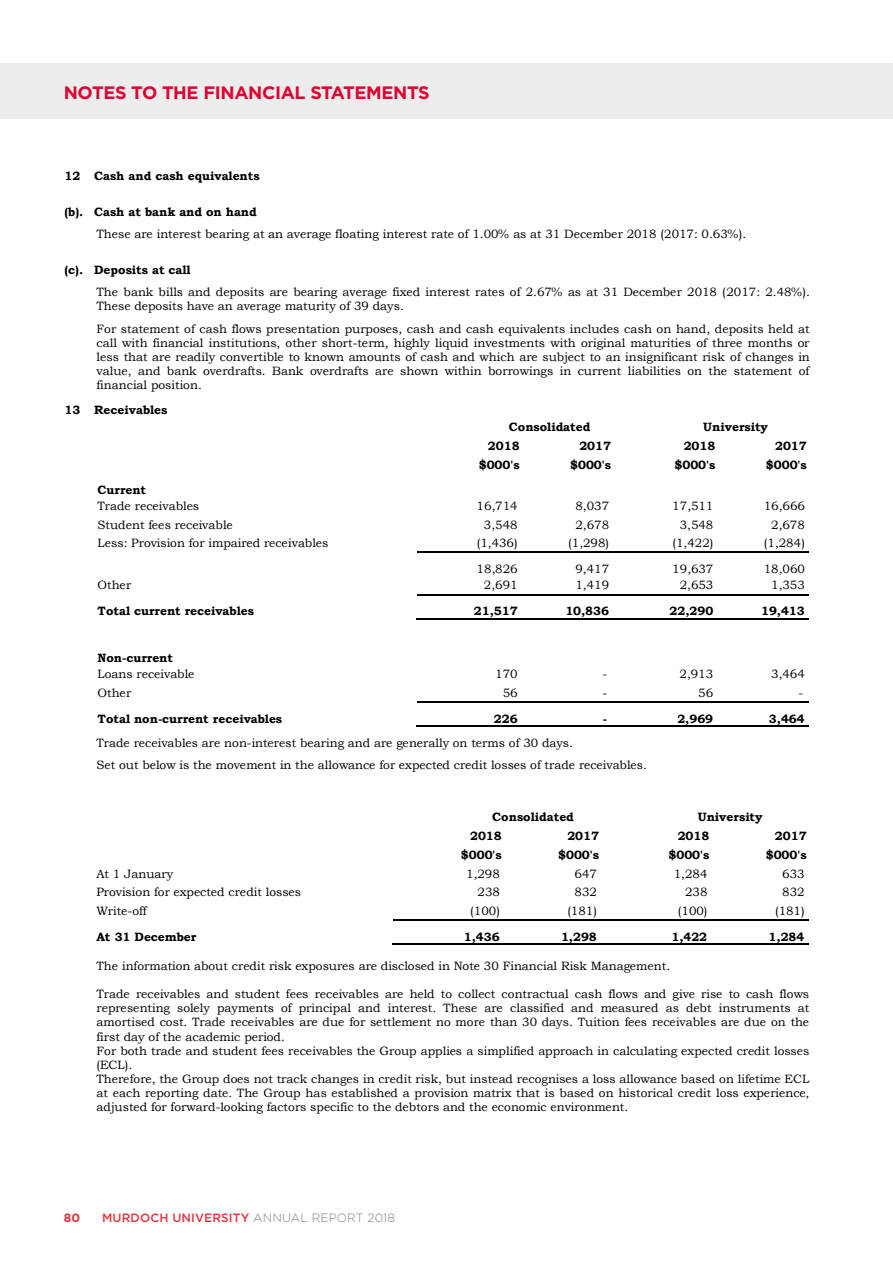
<style>
.page{position:relative;width:893px;height:1263px;background:#fff}
.page>*{position:absolute;margin:0;border:0;box-sizing:border-box;transform-origin:0 0}
.t1{font:700 18px "Gotham";letter-spacing:-.02em;color:#dd0332}
.t2{font:12px/14.1px "Bookman Old Style";color:#000}
.t3{font:700 12px/19.2px "Bookman Old Style";letter-spacing:-.005em;color:#000;text-align:right}
.t4{font:500 12px "Gotham";letter-spacing:.01em;color:#e13341}
.t5{font:700 12px "Gotham";color:#e13341}
.s1{font-weight:300;color:#7d7f83}
</style>
<div class="page">
<div style="left:0;top:64px;width:893px;height:55px;background:#ededed"></div>
<svg style="left:417px;top:552px;width:15px;height:1px"></svg>
<hr style="left:432px;top:552px;width:90px;height:1px;background:#000">
<hr style="left:523px;top:552px;width:90px;height:1px;background:#000">
<svg style="left:613px;top:552px;width:14px;height:1px"></svg>
<hr style="left:627px;top:552px;width:90px;height:1px;background:#000">
<hr style="left:719px;top:552px;width:90px;height:1px;background:#000">
<svg style="left:417px;top:594px;width:15px;height:2px"></svg>
<hr style="left:432px;top:594px;width:90px;height:2px;background:#000">
<hr style="left:523px;top:594px;width:90px;height:2px;background:#000">
<svg style="left:613px;top:594px;width:14px;height:2px"></svg>
<hr style="left:627px;top:594px;width:90px;height:2px;background:#000">
<hr style="left:719px;top:594px;width:90px;height:2px;background:#000">
<svg style="left:416px;top:618px;width:15px;height:2px"></svg>
<hr style="left:431px;top:618px;width:91px;height:2px;background:#000">
<hr style="left:522px;top:618px;width:91px;height:2px;background:#000">
<svg style="left:613px;top:618px;width:13px;height:2px"></svg>
<hr style="left:626px;top:618px;width:91px;height:2px;background:#000">
<hr style="left:718px;top:618px;width:91px;height:2px;background:#000">
<svg style="left:417px;top:701px;width:15px;height:2px"></svg>
<hr style="left:432px;top:701px;width:90px;height:2px;background:#000">
<hr style="left:523px;top:701px;width:90px;height:2px;background:#000">
<svg style="left:613px;top:701px;width:14px;height:2px"></svg>
<hr style="left:627px;top:701px;width:90px;height:2px;background:#000">
<hr style="left:719px;top:701px;width:90px;height:2px;background:#000">
<svg style="left:416px;top:726px;width:15px;height:1px"></svg>
<hr style="left:431px;top:726px;width:91px;height:1px;background:#000">
<hr style="left:522px;top:726px;width:91px;height:1px;background:#000">
<svg style="left:613px;top:726px;width:13px;height:1px"></svg>
<hr style="left:626px;top:726px;width:91px;height:1px;background:#000">
<hr style="left:718px;top:726px;width:91px;height:1px;background:#000">
<svg style="left:394px;top:919px;width:14px;height:2px"></svg>
<hr style="left:408px;top:919px;width:96px;height:2px;background:#000">
<hr style="left:505px;top:919px;width:96px;height:2px;background:#000">
<svg style="left:601px;top:919px;width:14px;height:2px"></svg>
<hr style="left:615px;top:919px;width:96px;height:2px;background:#000">
<hr style="left:713px;top:919px;width:96px;height:2px;background:#000">
<svg style="left:392px;top:943px;width:15px;height:2px"></svg>
<hr style="left:407px;top:943px;width:97px;height:2px;background:#000">
<hr style="left:504px;top:943px;width:97px;height:2px;background:#000">
<svg style="left:601px;top:943px;width:13px;height:2px"></svg>
<hr style="left:614px;top:943px;width:97px;height:2px;background:#000">
<hr style="left:712px;top:943px;width:97px;height:2px;background:#000">
<h1 class="t1" style="left:64px;top:81px;width:367px">NOTES TO THE FINANCIAL STATEMENTS</h1>
<p class="t3" style="left:64px;top:166px;width:197px">12 Cash and cash equivalents</p>
<p class="t3" style="left:64px;top:202px;width:194px">(b). Cash at bank and on hand</p>
<p class="t2" style="left:97px;top:227px;width:651px">These are interest bearing at an average floating interest rate of 1.00% as at 31 December 2018 (2017: 0.63%).</p>
<p class="t3" style="left:64px;top:260px;width:128px">(c). Deposits at call</p>
<p class="t2" style="left:97px;top:285px;width:715px">The bank bills and deposits are bearing average fixed interest rates of 2.67% as at 31 December 2018 (2017: 2.48%).<br>These deposits have an average maturity of 39 days.</p>
<p class="t2" style="left:97px;top:322px;width:715px;text-align:justify">For statement of cash flows presentation purposes, cash and cash equivalents includes cash on hand, deposits held at call with financial institutions, other short-term, highly liquid investments with original maturities of three months or less that are readily convertible to known amounts of cash and which are subject to an insignificant risk of changes in value, and bank overdrafts. Bank overdrafts are shown within borrowings in current liabilities on the statement of financial position.</p>
<p class="t3" style="left:64px;top:400px;width:105px">13 Receivables</p>
<p class="t3" style="left:509px;top:417px;width:83px">Consolidated</p>
<p class="t3" style="left:703px;top:417px;width:66px">University</p>
<p class="t3" style="left:479px;top:436px;width:42px">2018 $000's</p>
<p class="t3" style="left:570px;top:436px;width:42px">2017 $000's</p>
<p class="t3" style="left:674px;top:436px;width:42px">2018 $000's</p>
<p class="t3" style="left:766px;top:436px;width:42px">2017 $000's</p>
<p class="t3" style="left:98px;top:480px;width:50px">Current</p>
<p class="t2" style="left:98px;top:499px;width:103px">Trade receivables</p>
<p class="t2" style="left:477px;top:499px;width:43px">16,714</p>
<p class="t2" style="left:575px;top:499px;width:35px">8,037</p>
<p class="t2" style="left:672px;top:499px;width:43px">17,511</p>
<p class="t2" style="left:764px;top:499px;width:43px">16,666</p>
<p class="t2" style="left:98px;top:518px;width:137px">Student fees receivable</p>
<p class="t2" style="left:484px;top:518px;width:35px">3,548</p>
<p class="t2" style="left:575px;top:518px;width:35px">2,678</p>
<p class="t2" style="left:680px;top:518px;width:35px">3,548</p>
<p class="t2" style="left:771px;top:518px;width:35px">2,678</p>
<p class="t2" style="left:98px;top:536px;width:232px">Less: Provision for impaired receivables</p>
<p class="t2" style="left:477px;top:536px;width:43px">(1,436)</p>
<p class="t2" style="left:568px;top:536px;width:43px">(1,298)</p>
<p class="t2" style="left:672px;top:536px;width:43px">(1,422)</p>
<p class="t2" style="left:764px;top:536px;width:43px">(1,284)</p>
<p class="t2" style="left:477px;top:562px;width:43px">18,826</p>
<p class="t2" style="left:575px;top:562px;width:35px">9,417</p>
<p class="t2" style="left:672px;top:562px;width:43px">19,637</p>
<p class="t2" style="left:764px;top:562px;width:43px">18,060</p>
<p class="t2" style="left:98px;top:578px;width:35px">Other</p>
<p class="t2" style="left:484px;top:578px;width:35px">2,691</p>
<p class="t2" style="left:575px;top:578px;width:35px">1,419</p>
<p class="t2" style="left:680px;top:578px;width:35px">2,653</p>
<p class="t2" style="left:771px;top:578px;width:35px">1,353</p>
<p class="t3" style="left:98px;top:602px;width:158px">Total current receivables</p>
<p class="t3" style="left:474px;top:602px;width:45px">21,517</p>
<p class="t3" style="left:565px;top:602px;width:45px">10,836</p>
<p class="t3" style="left:670px;top:602px;width:45px">22,290</p>
<p class="t3" style="left:761px;top:602px;width:45px">19,413</p>
<p class="t3" style="left:98px;top:648px;width:77px">Non-current</p>
<p class="t2" style="left:98px;top:667px;width:98px">Loans receivable</p>
<p class="t2" style="left:495px;top:667px;width:24px">170</p>
<p class="t2" style="left:603px;top:667px;width:6px">-</p>
<p class="t2" style="left:679px;top:667px;width:35px">2,913</p>
<p class="t2" style="left:771px;top:667px;width:35px">3,464</p>
<p class="t2" style="left:98px;top:685px;width:35px">Other</p>
<p class="t2" style="left:503px;top:685px;width:17px">56</p>
<p class="t2" style="left:603px;top:685px;width:6px">-</p>
<p class="t2" style="left:698px;top:685px;width:17px">56</p>
<p class="t2" style="left:798px;top:685px;width:6px">-</p>
<p class="t3" style="left:98px;top:709px;width:186px">Total non-current receivables</p>
<p class="t3" style="left:494px;top:709px;width:25px">226</p>
<p class="t3" style="left:603px;top:709px;width:6px">-</p>
<p class="t3" style="left:677px;top:709px;width:37px">2,969</p>
<p class="t3" style="left:769px;top:709px;width:37px">3,464</p>
<p class="t2" style="left:97px;top:731px;width:552px;line-height:22.5px">Trade receivables are non-interest bearing and are generally on terms of 30 days.<br>Set out below is the movement in the allowance for expected credit losses of trade receivables.</p>
<p class="t3" style="left:492px;top:807px;width:83px">Consolidated</p>
<p class="t3" style="left:698px;top:807px;width:66px">University</p>
<p class="t3" style="left:461px;top:826px;width:42px">2018 $000's</p>
<p class="t3" style="left:558px;top:826px;width:42px">2017 $000's</p>
<p class="t3" style="left:668px;top:826px;width:42px">2018 $000's</p>
<p class="t3" style="left:766px;top:826px;width:42px">2017 $000's</p>
<p class="t2" style="left:96px;top:867px;width:78px">At 1 January</p>
<p class="t2" style="left:466px;top:867px;width:35px">1,298</p>
<p class="t2" style="left:574px;top:867px;width:24px">647</p>
<p class="t2" style="left:674px;top:867px;width:35px">1,284</p>
<p class="t2" style="left:782px;top:867px;width:24px">633</p>
<p class="t2" style="left:96px;top:885px;width:206px">Provision for expected credit losses</p>
<p class="t2" style="left:477px;top:885px;width:24px">238</p>
<p class="t2" style="left:574px;top:885px;width:24px">832</p>
<p class="t2" style="left:685px;top:885px;width:24px">238</p>
<p class="t2" style="left:782px;top:885px;width:24px">832</p>
<p class="t2" style="left:96px;top:903px;width:52px">Write-off</p>
<p class="t2" style="left:470px;top:903px;width:31px">(100)</p>
<p class="t2" style="left:567px;top:903px;width:31px">(181)</p>
<p class="t2" style="left:678px;top:903px;width:31px">(100)</p>
<p class="t2" style="left:775px;top:903px;width:31px">(181)</p>
<p class="t3" style="left:96px;top:927px;width:102px">At 31 December</p>
<p class="t3" style="left:464px;top:927px;width:37px">1,436</p>
<p class="t3" style="left:561px;top:927px;width:37px">1,298</p>
<p class="t3" style="left:671px;top:927px;width:37px">1,422</p>
<p class="t3" style="left:769px;top:927px;width:37px">1,284</p>
<p class="t2" style="left:97px;top:959px;width:575px">The information about credit risk exposures are disclosed in Note 30 Financial Risk Management.</p>
<p class="t2" style="left:97px;top:987px;width:714px">Trade receivables and student fees receivables are held to collect contractual cash flows and give rise to cash flows representing solely payments of principal and interest. These are classified and measured as debt instruments at amortised cost. Trade receivables are due for settlement no more than 30 days. Tuition fees receivables are due on the first day of the academic period.<br>For both trade and student fees receivables the Group applies a simplified approach in calculating expected credit losses (ECL).<br>Therefore, the Group does not track changes in credit risk, but instead recognises a loss allowance based on lifetime ECL at each reporting date. The Group has established a provision matrix that is based on historical credit loss experience, adjusted for forward-looking factors specific to the debtors and the economic environment.</p>
<p class="t5" style="left:64px;top:1210px;width:18px">80</p>
<p class="t4" style="left:102px;top:1209px;width:294px">MURDOCH UNIVERSITY <span class="s1">ANNUAL REPORT 2018</span></p>
</div>
